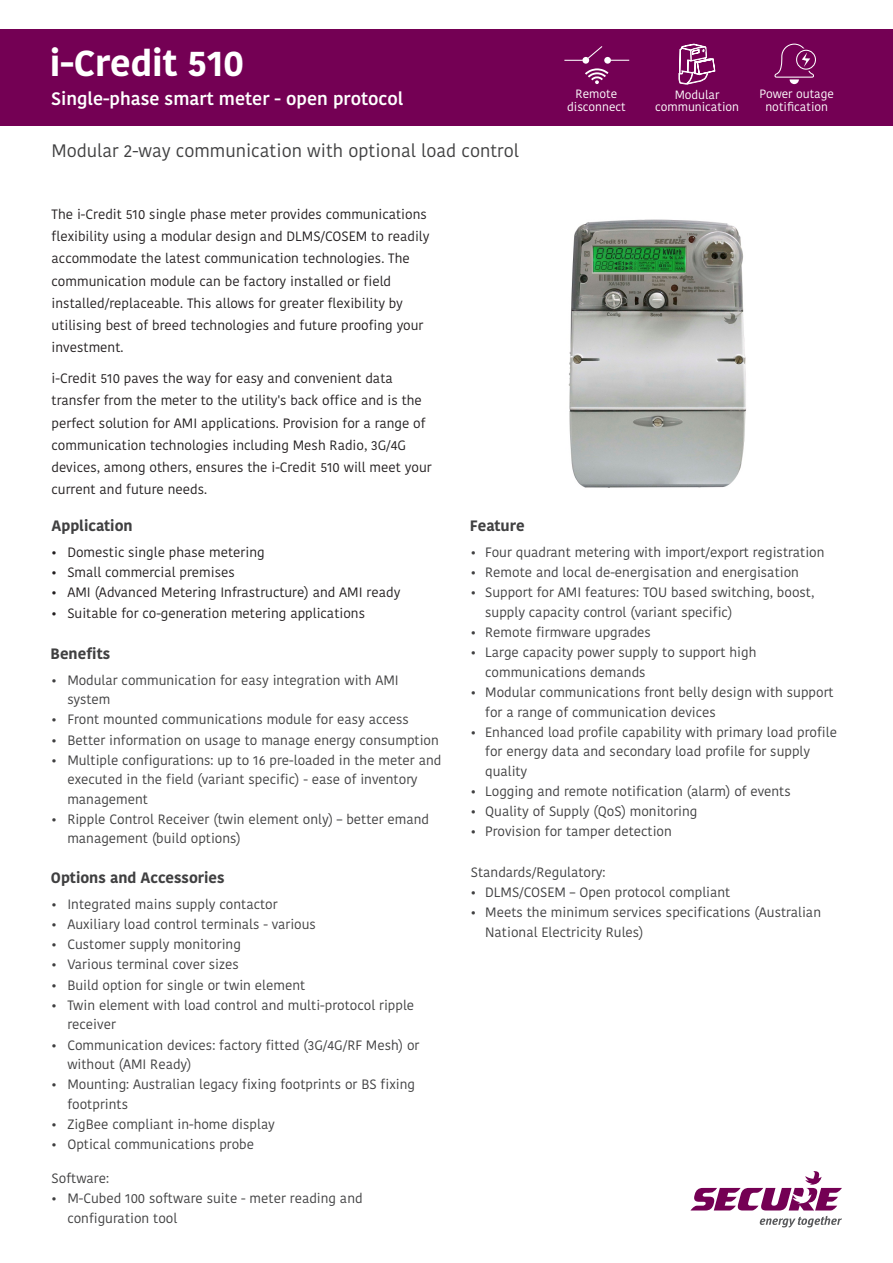
<style>
.page{position:relative;width:893px;height:1263px;background:#fff}
.page>*{position:absolute;margin:0;border:0;box-sizing:border-box;transform-origin:0 0}
.t1{font:700 36px "Kohinoor Devanagari";color:#fff}
.t2{font:18px "Kohinoor Devanagari";color:#404041}
.t3{font:600 18px "Kohinoor Devanagari";color:#fff}
.t4{font:700 15px "Kohinoor Devanagari";color:#404041}
.t5{font:13.5px/20px "Kohinoor Devanagari";color:#404041}
.t6{font:13.5px/22.2px "Kohinoor Devanagari";color:#231f20}
.t7{font:12px/12.6px "Kohinoor Devanagari";color:#fff;text-align:center}
</style>
<div class="page">
<div style="left:0;top:30px;width:893px;height:96px;background:#740054"></div>
<svg style="left:691px;top:1171px;width:151px;height:39px"></svg>
<svg style="left:760px;top:1216px;width:82px;height:11px"></svg>
<img style="left:568px;top:219px;width:178px;height:269px">
<div style="left:582px;top:57px;width:7px;height:7px;background:#fff;border-radius:50%"></div>
<div style="left:604px;top:57px;width:7px;height:7px;background:#fff;border-radius:50%"></div>
<svg style="left:585px;top:68px;width:23px;height:16px"></svg>
<svg style="left:679px;top:29px;width:36px;height:56px"></svg>
<svg style="left:774px;top:43px;width:41px;height:42px"></svg>
<svg style="left:611px;top:60px;width:18px;height:1px"></svg>
<svg style="left:564px;top:46px;width:39px;height:15px"></svg>
<h1 class="t1" style="left:50px;top:38px;width:196px">i-Credit 510</h1>
<h2 class="t3" style="left:51px;top:86px;width:354px">Single-phase smart meter - open protocol</h2>
<h2 class="t2" style="left:52px;top:138px;width:469px">Modular 2-way communication with optional load control</h2>
<p class="t7" style="left:567px;top:88px;width:60px">Remote disconnect</p>
<p class="t7" style="left:655px;top:88px;width:86px">Modular communication</p>
<p class="t7" style="left:759px;top:88px;width:76px">Power outage notification</p>
<p class="t6" style="left:52px;top:203px;width:379px">The i-Credit 510 single phase meter provides communications flexibility using a modular design and DLMS/COSEM to readily accommodate the latest communication technologies. The communication module can be factory installed or field installed/replaceable. This allows for greater flexibility by utilising best of breed technologies and future proofing your investment.</p>
<p class="t6" style="left:52px;top:367px;width:382px">i-Credit 510 paves the way for easy and convenient data transfer from the meter to the utility's back office and is the perfect solution for AMI applications. Provision for a range of communication technologies including Mesh Radio, 3G/4G devices, among others, ensures the i-Credit 510 will meet your current and future needs.</p>
<p class="t4" style="left:51px;top:515px;width:83px">Application</p>
<p class="t6" style="left:67px;top:542px;width:334px;line-height:20.2px">Domestic single phase metering<br>Small commercial premises<br>AMI (Advanced Metering Infrastructure) and AMI ready Suitable for co-generation metering applications</p>
<p class="t5" style="left:485px;top:542px;width:353px">Four quadrant metering with import/export registration Remote and local de-energisation and energisation Support for AMI features: TOU based switching, boost, supply capacity control (variant specific)<br>Remote firmware upgrades<br>Large capacity power supply to support high communications demands<br>Modular communications front belly design with support for a range of communication devices<br>Enhanced load profile capability with primary load profile for energy data and secondary load profile for supply quality<br>Logging and remote notification (alarm) of events Quality of Supply (QoS) monitoring<br>Provision for tamper detection</p>
<p class="t5" style="left:485px;top:862px;width:337px;text-indent:-14px">Standards/Regulatory:<br>DLMS/COSEM – Open protocol compliant<br>Meets the minimum services specifications (Australian National Electricity Rules)</p>
<p class="t4" style="left:470px;top:515px;width:56px">Feature</p>
<p class="t4" style="left:50px;top:643px;width:61px">Benefits</p>
<p class="t5" style="left:67px;top:670px;width:375px">Modular communication for easy integration with AMI system<br>Front mounted communications module for easy access Better information on usage to manage energy consumption Multiple configurations: up to 16 pre-loaded in the meter and executed in the field (variant specific) - ease of inventory management<br>Ripple Control Receiver (twin element only) – better emand management (build options)</p>
<p class="t4" style="left:51px;top:867px;width:175px">Options and Accessories</p>
<p class="t5" style="left:67px;top:894px;width:354px">Integrated mains supply contactor<br>Auxiliary load control terminals - various<br>Customer supply monitoring<br>Various terminal cover sizes<br>Build option for single or twin element<br>Twin element with load control and multi-protocol ripple receiver<br>Communication devices: factory fitted (3G/4G/RF Mesh) or without (AMI Ready)<br>Mounting: Australian legacy fixing footprints or BS fixing footprints<br>ZigBee compliant in-home display<br>Optical communications probe</p>
<p class="t5" style="left:67px;top:1168px;width:297px;text-indent:-16px">Software:<br>M-Cubed 100 software suite - meter reading and configuration tool</p>
</div>
